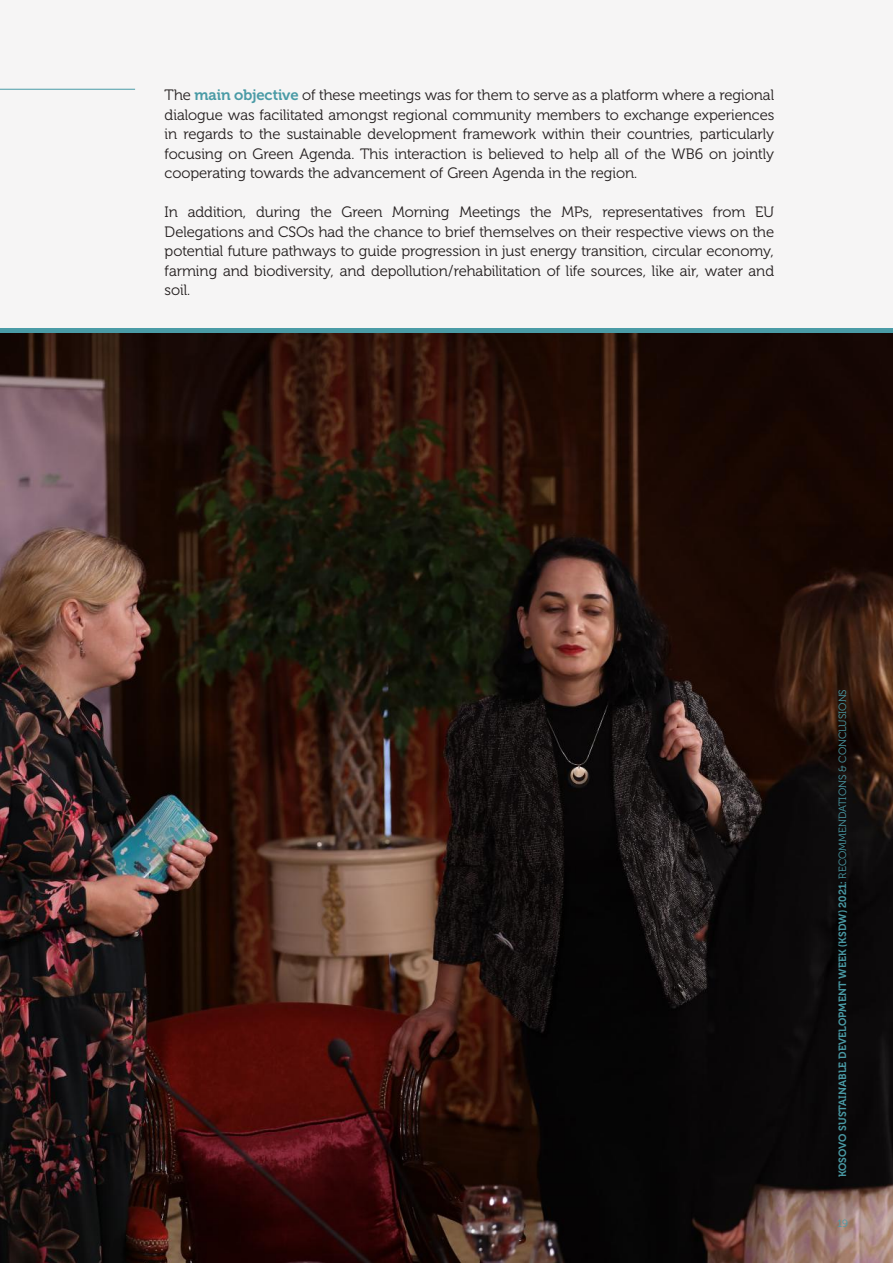
<style>
.page{position:relative;width:893px;height:1263px;background:#f6f5f5}
.page>*{position:absolute;margin:0;border:0;box-sizing:border-box;transform-origin:0 0}
.t1{font:15px/19.5px "Museo Cyrl 300";color:#241f1f;text-align:justify}
.t2{font:10.5px "Museo Cyrl 700";color:#4a9ba6}
.t3{font:10.5px "Museo Cyrl 300";color:#4a9ba6}
.s1{font-family:"Museo Cyrl 700";color:#4a9ba6}
.s2{font-family:"Museo Cyrl 300"}
</style>
<div class="page">
<img style="left:0;top:333px;width:893px;height:930px">
<hr style="left:0;top:89px;width:135px;height:1px;background:#4a9ba7">
<div style="left:0;top:328px;width:893px;height:5px;background:#4a9ba6"></div>
<p class="t1" style="left:165px;top:85px;width:611px">The <span class="s1">main objective</span> of these meetings was for them to serve as a platform where a regional dialogue was facilitated amongst regional community members to exchange experiences in regards to the sustainable development framework within their countries, particularly focusing on Green Agenda. This interaction is believed to help all of the WB6 on jointly cooperating towards the advancement of Green Agenda in the region.</p>
<p class="t1" style="left:165px;top:202px;width:611px">In addition, during the Green Morning Meetings the MPs, representatives from EU Delegations and CSOs had the chance to brief themselves on their respective views on the potential future pathways to guide progression in just energy transition, circular economy, farming and biodiversity, and depollution/rehabilitation of life sources, like air, water and soil.</p>
<p class="t2" style="left:837px;top:1177px;width:490px;rotate:-90deg">KOSOVO SUSTAINABLE DEVELOPMENT WEEK (KSDW) 2021: <span class="s2">RECOMMENDATIONS &amp; CONCLUSIONS</span></p>
<p class="t3" style="left:837px;top:1217px;width:12px">19</p>
</div>
